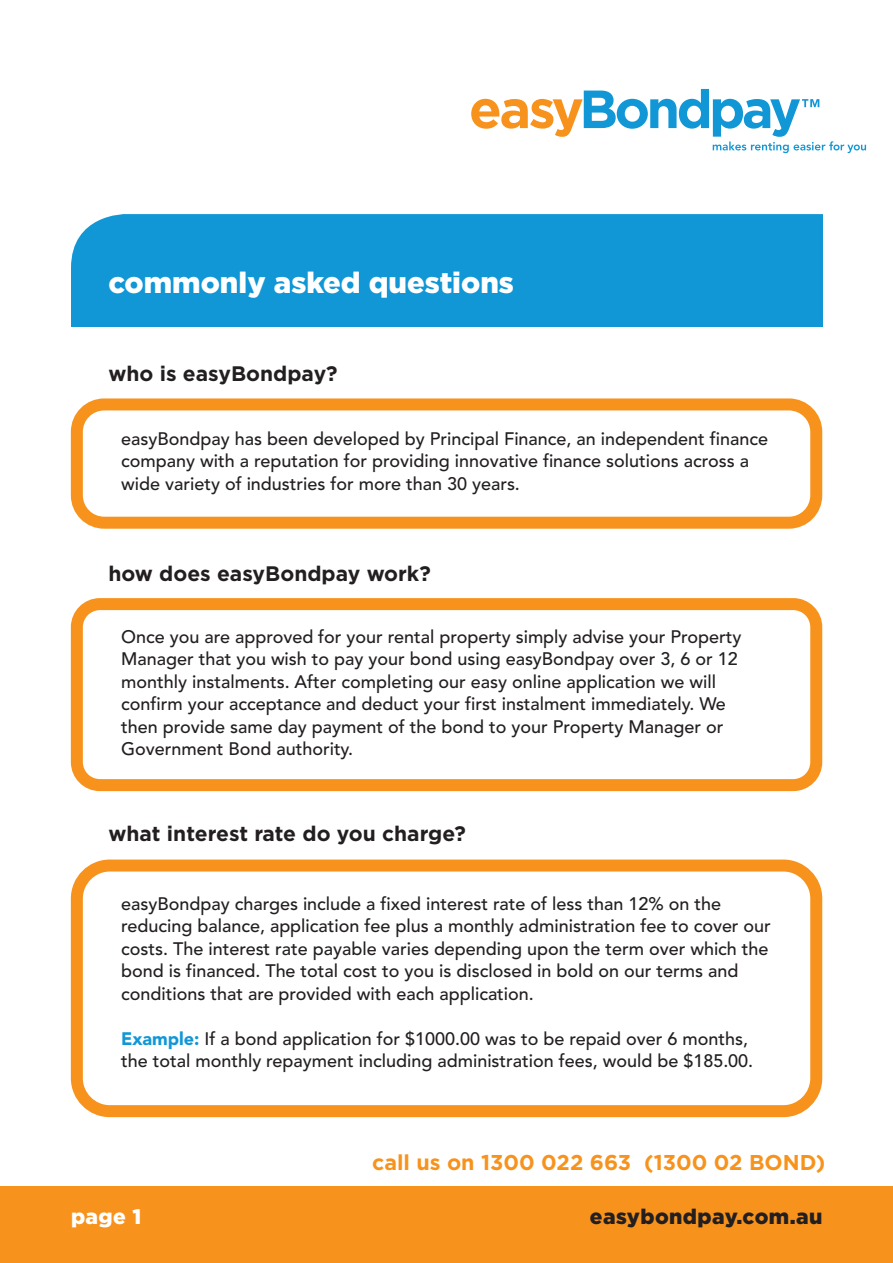
<style>
.page{position:relative;width:893px;height:1263px;background:#fff}
.page>*{position:absolute;margin:0;border:0;box-sizing:border-box;transform-origin:0 0}
.t1{font:900 29.25px "Gotham Pro";color:#fff}
.t2{font:700 21.45px "Gotham Pro";color:#f7931d}
.t3{font:700 21px "Gotham Pro";color:#231f20}
.t4{font:900 21px "Gotham Pro";letter-spacing:.02em;color:#231f20}
.t5{font:900 21px "Gotham Pro";color:#fff}
.t6{font:500 18px/22.5px "Avenir";color:#231f20}
.s1{font-weight:900;color:#1197d6}
</style>
<div class="page">
<svg style="left:471px;top:89px;width:395px;height:64px"></svg>
<div style="left:71px;top:214px;width:751px;height:113px;background:#1197d6"></div>
<svg style="left:71px;top:398px;width:751px;height:131px"></svg>
<svg style="left:71px;top:598px;width:751px;height:193px"></svg>
<svg style="left:71px;top:859px;width:751px;height:258px"></svg>
<div style="left:0;top:1186px;width:893px;height:77px;background:#f7931d"></div>
<p class="t1" style="left:108px;top:271px;width:407px">commonly asked questions</p>
<p class="t3" style="left:108px;top:365px;width:231px">who is easyBondpay?</p>
<p class="t6" style="left:121px;top:429px;width:648px">easyBondpay has been developed by Principal Finance, an independent finance company with a reputation for providing innovative finance solutions across a wide variety of industries for more than 30 years.</p>
<p class="t3" style="left:108px;top:565px;width:324px">how does easyBondpay work?</p>
<p class="t6" style="left:121px;top:627px;width:622px">Once you are approved for your rental property simply advise your Property Manager that you wish to pay your bond using easyBondpay over 3, 6 or 12 monthly instalments. After completing our easy online application we will confirm your acceptance and deduct your first instalment immediately. We then provide same day payment of the bond to your Property Manager or Government Bond authority.</p>
<p class="t3" style="left:108px;top:825px;width:359px">what interest rate do you charge?</p>
<p class="t6" style="left:121px;top:894px;width:651px">easyBondpay charges include a fixed interest rate of less than 12% on the reducing balance, application fee plus a monthly administration fee to cover our costs. The interest rate payable varies depending upon the term over which the bond is financed. The total cost to you is disclosed in bold on our terms and conditions that are provided with each application.</p>
<p class="t6" style="left:121px;top:1029px;width:634px"><span class="s1">Example:</span> If a bond application for $1000.00 was to be repaid over 6 months, the total monthly repayment including administration fees, would be $185.00.</p>
<p class="t2" style="left:372px;top:1154px;width:455px">call us on 1300 022 663 (1300 02 BOND)</p>
<p class="t5" style="left:71px;top:1208px;width:72px">page 1</p>
<p class="t4" style="left:590px;top:1208px;width:234px">easybondpay.com.au</p>
</div>
